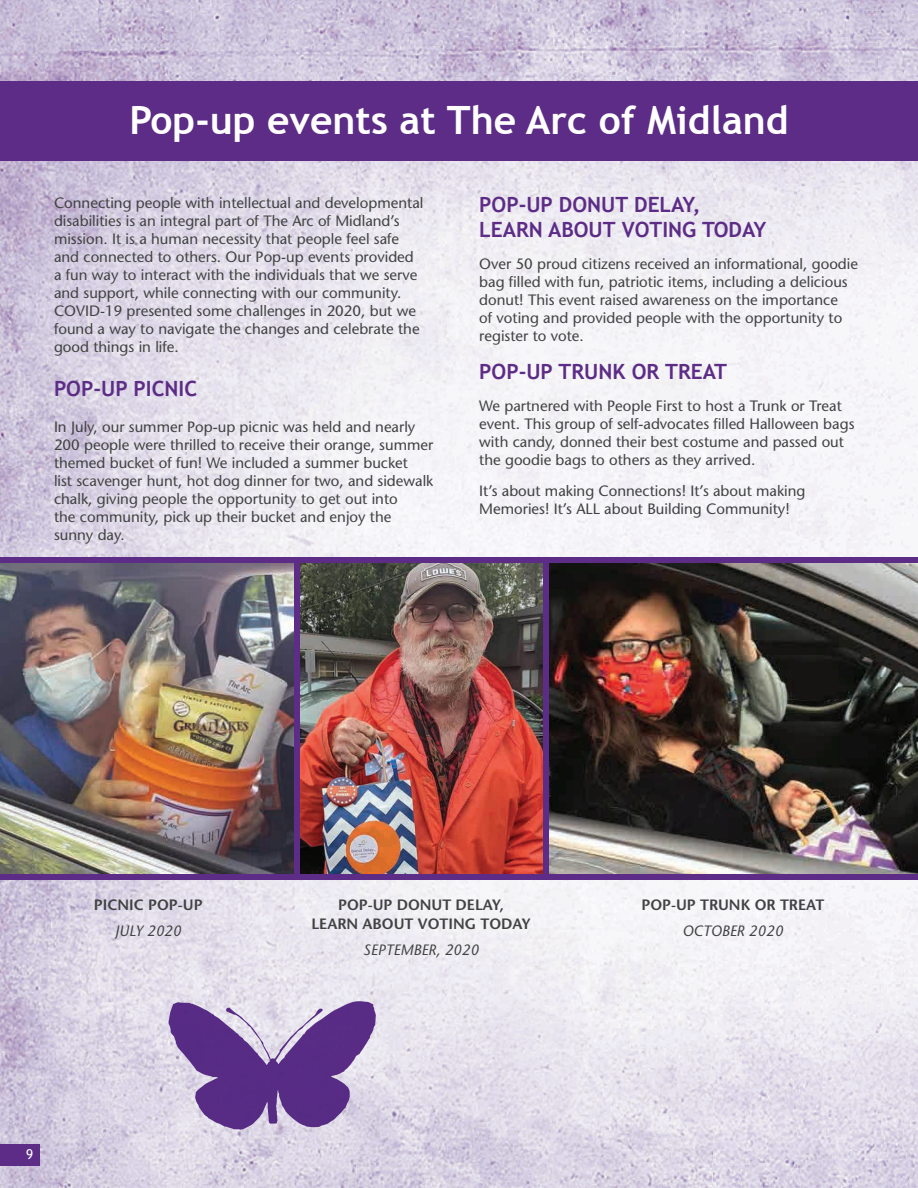
<style>
.page{position:relative;width:918px;height:1188px;background:#fff}
.page>*{position:absolute;margin:0;border:0;box-sizing:border-box;transform-origin:0 0}
.t1{font:700 39px "Trebuchet MS";color:#fff}
.t2{font:700 21px/25.2px "Trebuchet MS";color:#5c2c86}
.t3{font:15px/18px "Stone Sans";color:#414243}
.t4{font:600 15px/19.5px "Stone Sans";color:#414243;text-align:center}
.t5{font:italic 15px "Stone Sans";color:#414243}
.t6{font:13.5px "Trebuchet MS";color:#fff}
</style>
<div class="page">
<img style="left:0;top:0;width:918px;height:1188px">
<div style="left:0;top:81px;width:918px;height:80px;background:#5c2c86"></div>
<div style="left:0;top:1144px;width:40px;height:21px;background:#5c2c86"></div>
<img style="left:226px;top:1002px;width:129px;height:62px">
<img style="left:0;top:563px;width:918px;height:311px">
<div style="left:294px;top:561px;width:6px;height:316px;background:#5c2c86"></div>
<div style="left:543px;top:561px;width:6px;height:317px;background:#5c2c86"></div>
<div style="left:0;top:557px;width:918px;height:6px;background:#5c2c86"></div>
<div style="left:0;top:874px;width:918px;height:6px;background:#5c2c86"></div>
<h1 class="t1" style="left:130px;top:95px;width:660px">Pop-up events at The Arc of Midland</h1>
<p class="t3" style="left:54px;top:193px;width:371px">Connecting people with intellectual and developmental disabilities is an integral part of The Arc of Midland’s mission. It is a human necessity that people feel safe and connected to others. Our Pop-up events provided a fun way to interact with the individuals that we serve and support, while connecting with our community.<br>COVID-19 presented some challenges in 2020, but we found a way to navigate the changes and celebrate the good things in life.</p>
<h2 class="t2" style="left:54px;top:376px;width:145px">POP-UP PICNIC</h2>
<p class="t3" style="left:54px;top:418px;width:381px">In July, our summer Pop-up picnic was held and nearly 200 people were thrilled to receive their orange, summer themed bucket of fun! We included a summer bucket<br>list scavenger hunt, hot dog dinner for two, and sidewalk chalk, giving people the opportunity to get out into<br>the community, pick up their bucket and enjoy the sunny day.</p>
<h2 class="t2" style="left:479px;top:192px;width:289px">POP-UP DONUT DELAY,<br>LEARN ABOUT VOTING TODAY</h2>
<p class="t3" style="left:479px;top:254px;width:380px">Over 50 proud citizens received an informational, goodie bag filled with fun, patriotic items, including a delicious donut! This event raised awareness on the importance<br>of voting and provided people with the opportunity to register to vote.</p>
<h2 class="t2" style="left:479px;top:359px;width:249px">POP-UP TRUNK OR TREAT</h2>
<p class="t3" style="left:479px;top:397px;width:377px">We partnered with People First to host a Trunk or Treat event. This group of self-advocates filled Halloween bags with candy, donned their best costume and passed out the goodie bags to others as they arrived.</p>
<p class="t3" style="left:479px;top:482px;width:328px">It’s about making Connections! It’s about making<br>Memories! It’s ALL about Building Community!</p>
<p class="t4" style="left:94px;top:895px;width:110px">PICNIC POP-UP</p>
<p class="t5" style="left:115px;top:922px;width:68px">JULY 2020</p>
<p class="t6" style="left:26px;top:1147px;width:9px">9</p>
<p class="t4" style="left:311px;top:895px;width:221px">POP-UP DONUT DELAY,<br>LEARN ABOUT VOTING TODAY</p>
<p class="t5" style="left:363px;top:941px;width:117px">SEPTEMBER, 2020</p>
<p class="t4" style="left:641px;top:895px;width:184px">POP-UP TRUNK OR TREAT</p>
<p class="t5" style="left:682px;top:922px;width:102px">OCTOBER 2020</p>
</div>
